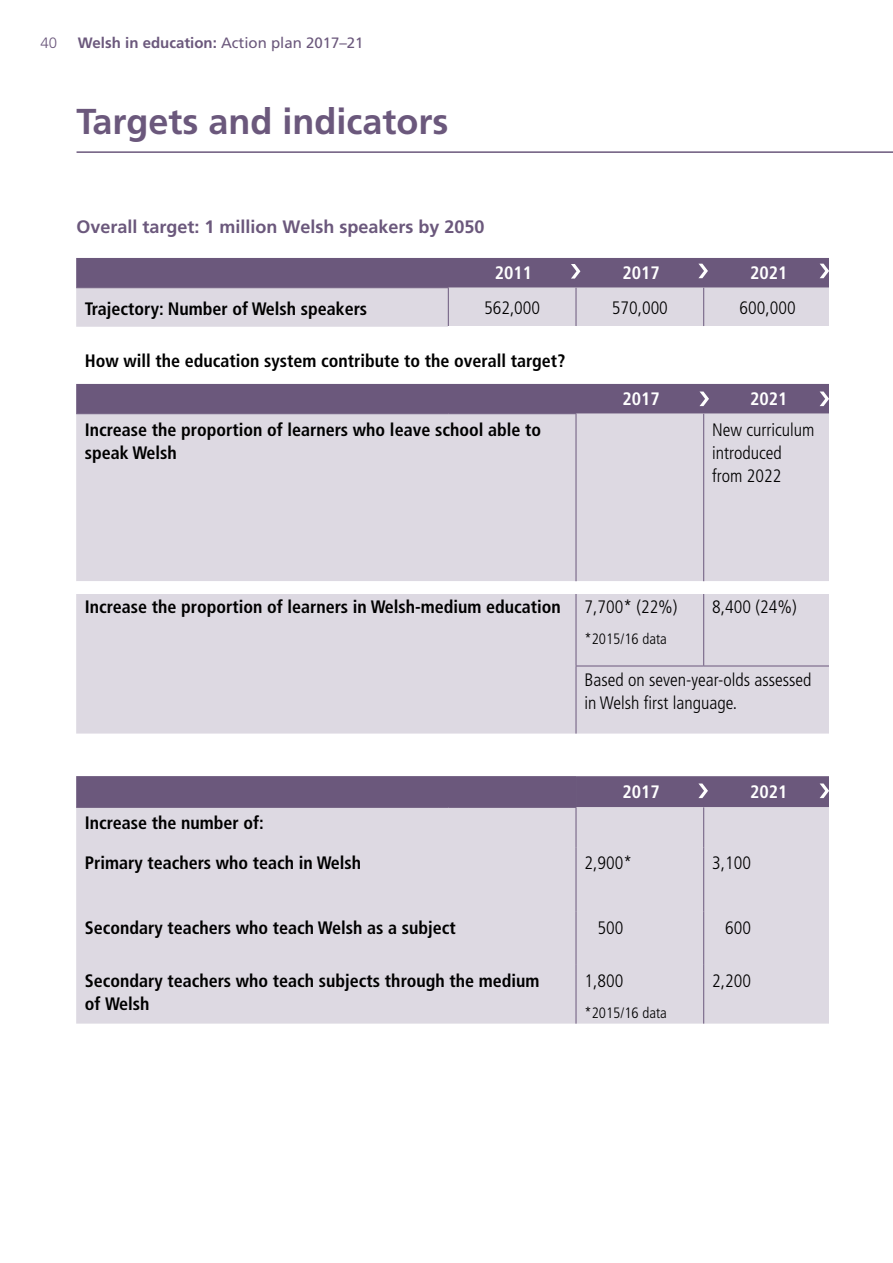
<style>
.page{position:relative;width:893px;height:1263px;background:#fff}
.page>*{position:absolute;margin:0;border:0;box-sizing:border-box;transform-origin:0 0}
.t1{font:700 36px "Frutiger LT Std";color:#6b587c}
.t2{font:700 condensed 18px/23.2px "Frutiger LT Std";color:#000}
.t3{font:300 condensed 18px/23.2px "Frutiger LT Std";color:#000}
.t4{font:700 18px "Frutiger LT Std";color:#6b587c}
.t5{font:700 condensed 18px "Frutiger LT Std";color:#fff}
.t6{font:700 15px "Frutiger LT Std";color:#6b587c}
.t7{font:300 condensed 15px "Frutiger LT Std";color:#000}
.t8{font:300 15px "Frutiger LT Std";color:#6b587c}
.s1{font-weight:400}
</style>
<div class="page">
<hr style="left:77px;top:151px;width:816px;height:2px;background:#6b587c">
<div style="left:76px;top:258px;width:753px;height:30px;background:#6b587c"></div>
<svg style="left:76px;top:288px;width:753px;height:735px;background:#d8d3dd"></svg>
<svg style="left:76px;top:581px;width:753px;height:195px;fill:#ddd9e2"></svg>
<div style="left:76px;top:776px;width:500px;height:31px;background:#6b587c"></div>
<hr style="left:76px;top:807px;width:372px;height:1px;background:#6b587c">
<hr style="left:448px;top:807px;width:128px;height:1px;background:#6b587c">
<hr style="left:576px;top:808px;width:1px;height:39px;background:#6b587c">
<hr style="left:576px;top:847px;width:1px;height:64px;background:#6b587c">
<hr style="left:576px;top:911px;width:1px;height:54px;background:#6b587c">
<hr style="left:576px;top:965px;width:1px;height:58px;background:#6b587c">
<hr style="left:703px;top:807px;width:1px;height:40px;background:#6b587c">
<hr style="left:703px;top:847px;width:1px;height:64px;background:#6b587c">
<hr style="left:703px;top:911px;width:1px;height:54px;background:#6b587c">
<hr style="left:703px;top:965px;width:1px;height:58px;background:#6b587c">
<hr style="left:576px;top:666px;width:1px;height:67px;background:#6b587c">
<hr style="left:76px;top:287px;width:373px;height:1px;background:#6b587c">
<hr style="left:448px;top:288px;width:1px;height:38px;background:#6b587c">
<hr style="left:576px;top:288px;width:1px;height:38px;background:#6b587c">
<hr style="left:703px;top:288px;width:1px;height:38px;background:#6b587c">
<hr style="left:448px;top:326px;width:128px;height:1px;background:#fff">
<hr style="left:576px;top:326px;width:128px;height:1px;background:#fff">
<hr style="left:704px;top:326px;width:127px;height:1px;background:#fff">
<hr style="left:76px;top:413px;width:372px;height:1px;background:#6b587c">
<hr style="left:448px;top:413px;width:128px;height:1px;background:#6b587c">
<hr style="left:576px;top:414px;width:1px;height:167px;background:#6b587c">
<hr style="left:703px;top:414px;width:1px;height:167px;background:#6b587c">
<hr style="left:576px;top:594px;width:1px;height:72px;background:#6b587c">
<hr style="left:576px;top:666px;width:128px;height:1px;background:#6b587c">
<hr style="left:703px;top:594px;width:1px;height:72px;background:#6b587c">
<hr style="left:704px;top:666px;width:127px;height:1px;background:#6b587c">
<svg style="left:571px;top:264px;width:9px;height:15px"></svg>
<svg style="left:698px;top:264px;width:10px;height:14px"></svg>
<svg style="left:699px;top:391px;width:10px;height:15px"></svg>
<svg style="left:820px;top:264px;width:9px;height:14px"></svg>
<svg style="left:820px;top:391px;width:9px;height:15px"></svg>
<svg style="left:698px;top:783px;width:10px;height:15px"></svg>
<svg style="left:820px;top:783px;width:9px;height:15px"></svg>
<p class="t8" style="left:40px;top:34px;width:18px">40</p>
<p class="t6" style="left:78px;top:34px;width:287px">Welsh in education: <span class="s1">Action plan 2017–21</span></p>
<h1 class="t1" style="left:77px;top:101px;width:374px">Targets and indicators</h1>
<p class="t4" style="left:77px;top:216px;width:409px">Overall target: 1 million Welsh speakers by 2050</p>
<p class="t5" style="left:495px;top:262px;width:39px">2011</p>
<p class="t5" style="left:622px;top:262px;width:39px">2017</p>
<p class="t5" style="left:750px;top:262px;width:39px">2021</p>
<p class="t2" style="left:85px;top:297px;width:284px">Trajectory: Number of Welsh speakers</p>
<p class="t3" style="left:484px;top:296px;width:58px">562,000</p>
<p class="t3" style="left:612px;top:296px;width:58px">570,000</p>
<p class="t3" style="left:739px;top:296px;width:58px">600,000</p>
<p class="t2" style="left:85px;top:349px;width:482px">How will the education system contribute to the overall target?</p>
<p class="t5" style="left:622px;top:388px;width:39px">2017</p>
<p class="t5" style="left:750px;top:388px;width:39px">2021</p>
<p class="t2" style="left:85px;top:418px;width:458px">Increase the proportion of learners who leave school able to speak Welsh</p>
<p class="t3" style="left:712px;top:418px;width:104px">New curriculum introduced from 2022</p>
<p class="t2" style="left:85px;top:596px;width:478px">Increase the proportion of learners in Welsh-medium education</p>
<p class="t3" style="left:584px;top:596px;width:95px">7,700* (22%)</p>
<p class="t7" style="left:584px;top:630px;width:84px">*2015/16 data</p>
<p class="t3" style="left:712px;top:596px;width:86px">8,400 (24%)</p>
<p class="t3" style="left:584px;top:668px;width:228px">Based on seven-year-olds assessed in Welsh first language.</p>
<p class="t5" style="left:622px;top:781px;width:39px">2017</p>
<p class="t5" style="left:750px;top:781px;width:39px">2021</p>
<p class="t2" style="left:85px;top:811px;width:181px">Increase the number of:</p>
<p class="t2" style="left:85px;top:852px;width:278px">Primary teachers who teach in Welsh</p>
<p class="t3" style="left:584px;top:852px;width:49px">2,900*</p>
<p class="t3" style="left:712px;top:852px;width:40px">3,100</p>
<p class="t2" style="left:85px;top:916px;width:373px">Secondary teachers who teach Welsh as a subject</p>
<p class="t3" style="left:597px;top:916px;width:27px">500</p>
<p class="t3" style="left:725px;top:916px;width:27px">600</p>
<p class="t2" style="left:85px;top:969px;width:456px">Secondary teachers who teach subjects through the medium of Welsh</p>
<p class="t3" style="left:584px;top:969px;width:40px">1,800</p>
<p class="t7" style="left:584px;top:1004px;width:84px">*2015/16 data</p>
<p class="t3" style="left:712px;top:969px;width:40px">2,200</p>
</div>
